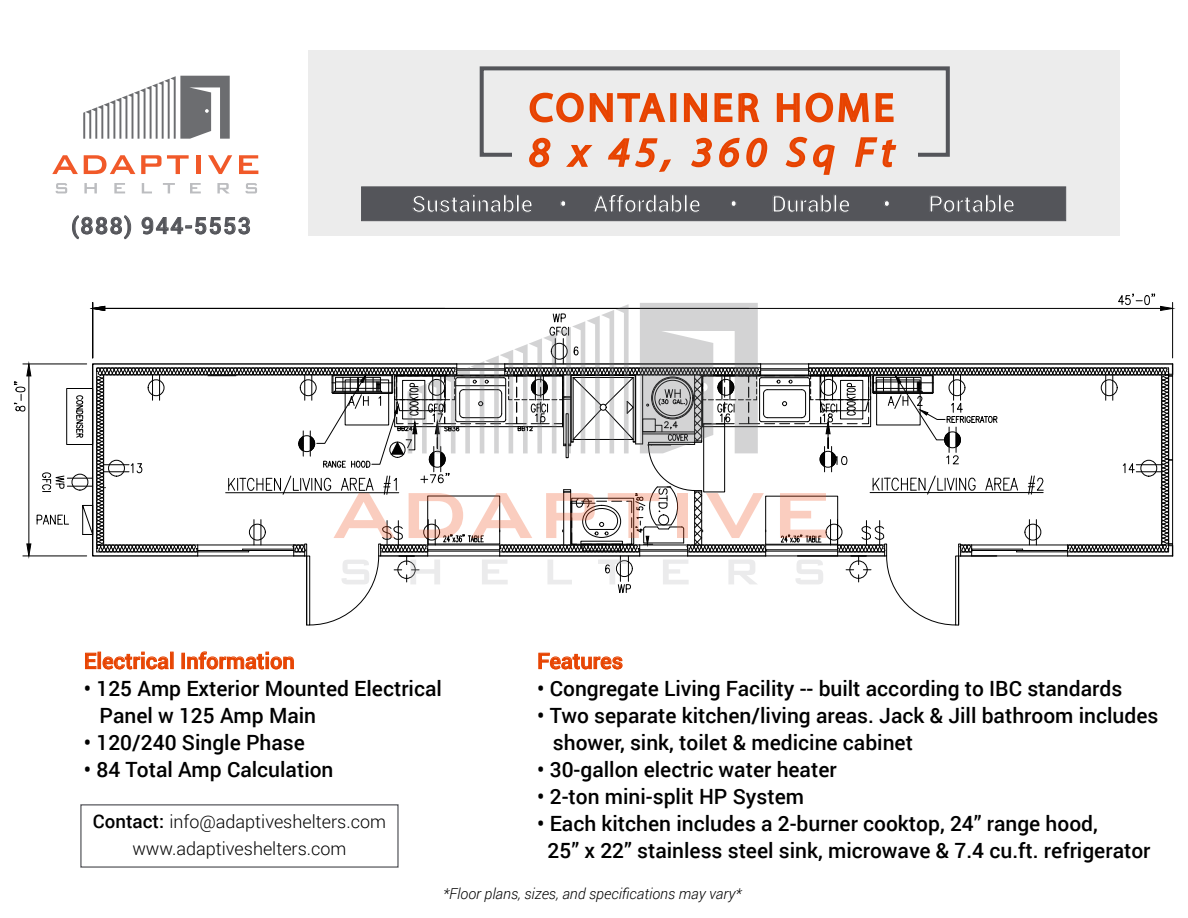
<style>
.page{position:relative;width:1188px;height:918px;background:#fff}
.page>*{position:absolute;margin:0;border:0;box-sizing:border-box;transform-origin:0 0}
.t1{font:italic 40.5px "Myriad Pro";letter-spacing:.15em;color:#ea4e14;scale:1.04 1}
.t2{font:39px "Myriad Pro";letter-spacing:.1em;color:#ea4e14;scale:1.04 1}
.t3{font:500 22.65px "Roboto";color:#fff}
.t4{font:500 22.65px "Roboto";letter-spacing:.075em;color:#54555a}
.t5{font:500 21.75px "Roboto";color:#e74300}
.t6{font:500 21px/27px "Roboto";color:#000}
.t7{font:300 18px/27px "Roboto";color:#000;text-align:center}
.t8{font:italic 300 15px "Roboto";color:#000}
.s1{font-weight:500;font-size:18.75px}
</style>
<div class="page">
<svg style="left:539px;top:653px;width:83px;height:16px"></svg>
<svg style="left:85px;top:653px;width:11px;height:16px"></svg>
<div style="left:98px;top:652px;width:3px;height:17px;border:1px solid #e74300"></div>
<svg style="left:103px;top:652px;width:65px;height:17px"></svg>
<div style="left:170px;top:652px;width:3px;height:17px;border:1px solid #e74300"></div>
<div style="left:182px;top:653px;width:3px;height:16px;border:1px solid #e74300"></div>
<svg style="left:187px;top:652px;width:107px;height:17px"></svg>
<div style="left:80px;top:804px;width:319px;height:64px;border:1px solid #54555a"></div>
<div style="left:308px;top:50px;width:811px;height:185px;background:#ececec"></div>
<div style="left:361px;top:187px;width:705px;height:34px;background:#54555a"></div>
<div style="left:480px;top:66px;width:470px;height:91px;border:4px solid #54555a"></div>
<div style="left:512px;top:95px;width:405px;height:76px;background:#ececec"></div>
<svg style="left:529px;top:92px;width:137px;height:31px"></svg>
<div style="left:670px;top:93px;width:6px;height:29px;border:3px solid #e74300"></div>
<svg style="left:683px;top:92px;width:77px;height:30px"></svg>
<svg style="left:776px;top:92px;width:118px;height:31px"></svg>
<svg style="left:529px;top:137px;width:22px;height:31px"></svg>
<svg style="left:566px;top:145px;width:27px;height:22px"></svg>
<svg style="left:608px;top:138px;width:63px;height:34px"></svg>
<svg style="left:691px;top:137px;width:77px;height:31px"></svg>
<svg style="left:785px;top:136px;width:50px;height:39px"></svg>
<svg style="left:855px;top:137px;width:42px;height:31px"></svg>
<svg style="left:52px;top:155px;width:26px;height:19px"></svg>
<svg style="left:84px;top:155px;width:51px;height:19px"></svg>
<svg style="left:141px;top:155px;width:48px;height:19px"></svg>
<div style="left:196px;top:155px;width:5px;height:19px;background:#f15929"></div>
<svg style="left:208px;top:155px;width:24px;height:19px"></svg>
<svg style="left:239px;top:155px;width:19px;height:19px"></svg>
<svg style="left:56px;top:183px;width:11px;height:10px"></svg>
<svg style="left:84px;top:183px;width:13px;height:10px"></svg>
<svg style="left:114px;top:183px;width:11px;height:10px"></svg>
<svg style="left:142px;top:183px;width:10px;height:10px"></svg>
<svg style="left:163px;top:183px;width:12px;height:10px"></svg>
<svg style="left:190px;top:183px;width:11px;height:10px"></svg>
<svg style="left:217px;top:183px;width:12px;height:10px"></svg>
<svg style="left:245px;top:183px;width:12px;height:10px"></svg>
<svg style="left:83px;top:76px;width:147px;height:63px"></svg>
<svg style="left:72px;top:215px;width:59px;height:25px"></svg>
<svg style="left:141px;top:217px;width:109px;height:18px"></svg>
<svg style="left:14px;top:293px;width:1159px;height:332px"></svg>
<h2 class="t2" style="left:529px;top:84px;width:352px">CONTAINER HOME</h2>
<h1 class="t1" style="left:529px;top:127px;width:352px">8 x 45, 360 Sq Ft</h1>
<p class="t4" style="left:71px;top:210px;width:181px">(888) 944-5553</p>
<p class="t3" style="left:412px;top:188px;width:290px">Sustainable • Affordable</p>
<p class="t3" style="left:730px;top:188px;width:122px">• Durable</p>
<p class="t3" style="left:883px;top:188px;width:133px">• Portable</p>
<p class="t5" style="left:84px;top:646px;width:212px">Electrical Information</p>
<p class="t6" style="left:100px;top:674px;width:344px;text-indent:-16px">• 125 Amp Exterior Mounted Electrical<br>Panel w 125 Amp Main</p>
<p class="t6" style="left:84px;top:728px;width:223px">• 120/240 Single Phase</p>
<p class="t6" style="left:84px;top:755px;width:251px">• 84 Total Amp Calculation</p>
<p class="t7" style="left:93px;top:807px;width:295px"><span class="s1">Contact:</span> info@adaptiveshelters.com www.adaptiveshelters.com</p>
<p class="t5" style="left:537px;top:646px;width:87px">Features</p>
<p class="t6" style="left:537px;top:674px;width:587px">• Congregate Living Facility -- built according to IBC standards</p>
<p class="t6" style="left:553px;top:701px;width:607px;text-indent:-16px">• Two separate kitchen/living areas. Jack &amp; Jill bathroom includes shower, sink, toilet &amp; medicine cabinet</p>
<p class="t6" style="left:537px;top:755px;width:301px">• 30-gallon electric water heater</p>
<p class="t6" style="left:537px;top:782px;width:269px">• 2-ton mini-split HP System</p>
<p class="t6" style="left:548px;top:809px;width:604px;text-indent:-10px">• Each kitchen includes a 2-burner cooktop, 24” range hood,<br>25” x 22” stainless steel sink, microwave &amp; 7.4 cu.ft. refrigerator</p>
<p class="t8" style="left:443px;top:883px;width:300px">*Floor plans, sizes, and specifications may vary*</p>
</div>
